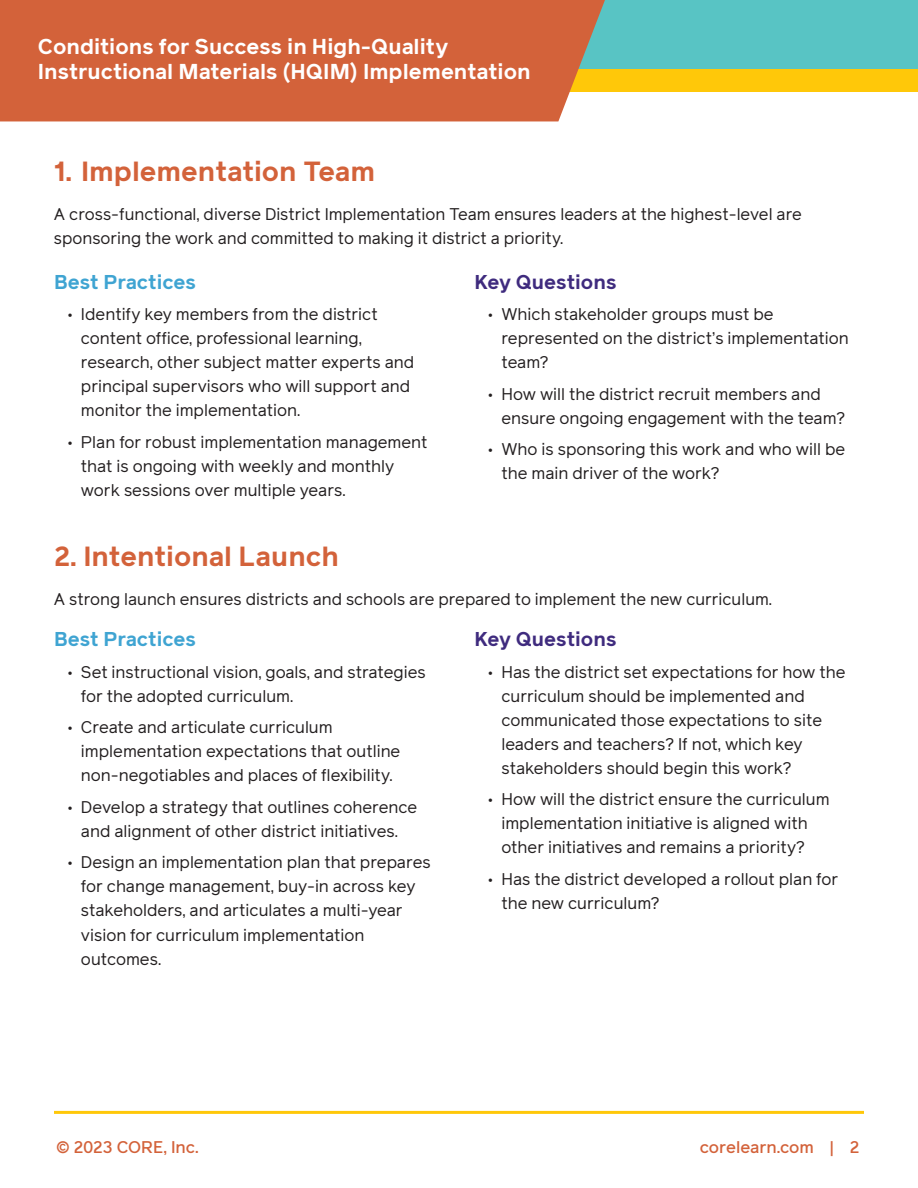
<style>
.page{position:relative;width:918px;height:1188px;background:#fff}
.page>*{position:absolute;margin:0;border:0;box-sizing:border-box;transform-origin:0 0}
.t1{font:700 27px "Reader Pro";color:#d3623a}
.t2{font:700 21px/25.2px "Reader Pro";color:#fff}
.t3{font:700 19.5px "Reader Pro";color:#3fa4d2}
.t4{font:700 19.5px "Reader Pro";color:#3f2b7e}
.t5{font:16.5px/24px "Reader Pro";color:#231f20}
.t6{font:500 16.5px "Reader Pro";color:#d3623a}
</style>
<div class="page">
<hr style="left:54px;top:1111px;width:810px;height:3px;background:#ffc809">
<div style="left:0;top:67px;width:918px;height:25px;background:#ffc809"></div>
<div style="left:0;top:0;width:918px;height:68px;background:#58c4c4"></div>
<div style="left:0;top:0;width:605px;height:121px;background:#d3623a"></div>
<p class="t2" style="left:38px;top:34px;width:494px">Conditions for Success in High-Quality<br>Instructional Materials (HQIM) Implementation</p>
<h1 class="t1" style="left:54px;top:153px;width:323px">1. Implementation Team</h1>
<p class="t5" style="left:54px;top:202px;width:749px">A cross-functional, diverse District Implementation Team ensures leaders at the highest-level are sponsoring the work and committed to making it district a priority.</p>
<p class="t3" style="left:54px;top:268px;width:144px">Best Practices</p>
<p class="t5" style="left:81px;top:302px;width:335px;text-indent:-13px">• Identify key members from the district content office, professional learning, research, other subject matter experts and principal supervisors who will support and monitor the implementation.</p>
<p class="t5" style="left:81px;top:430px;width:348px;text-indent:-13px">• Plan for robust implementation management that is ongoing with weekly and monthly work sessions over multiple years.</p>
<p class="t4" style="left:474px;top:268px;width:144px">Key Questions</p>
<p class="t5" style="left:501px;top:302px;width:349px;text-indent:-13px">• Which stakeholder groups must be represented on the district’s implementation team?</p>
<p class="t5" style="left:501px;top:382px;width:345px;text-indent:-13px">• How will the district recruit members and ensure ongoing engagement with the team?</p>
<p class="t5" style="left:501px;top:437px;width:345px;text-indent:-13px">• Who is sponsoring this work and who will be the main driver of the work?</p>
<h1 class="t1" style="left:54px;top:537px;width:286px">2. Intentional Launch</h1>
<p class="t5" style="left:54px;top:587px;width:720px">A strong launch ensures districts and schools are prepared to implement the new curriculum.</p>
<p class="t3" style="left:54px;top:626px;width:144px">Best Practices</p>
<p class="t5" style="left:81px;top:660px;width:346px;text-indent:-13px">• Set instructional vision, goals, and strategies for the adopted curriculum.</p>
<p class="t5" style="left:81px;top:715px;width:321px;text-indent:-13px">• Create and articulate curriculum implementation expectations that outline non-negotiables and places of flexibility.</p>
<p class="t5" style="left:68px;top:795px;width:351px;text-align:center">• Develop a strategy that outlines coherence and alignment of other district initiatives.</p>
<p class="t5" style="left:81px;top:850px;width:351px;text-indent:-13px">• Design an implementation plan that prepares for change management, buy-in across key stakeholders, and articulates a multi-year vision for curriculum implementation outcomes.</p>
<p class="t4" style="left:474px;top:626px;width:144px">Key Questions</p>
<p class="t5" style="left:501px;top:660px;width:346px;text-indent:-13px">• Has the district set expectations for how the curriculum should be implemented and communicated those expectations to site leaders and teachers? If not, which key stakeholders should begin this work?</p>
<p class="t5" style="left:501px;top:787px;width:330px;text-indent:-13px">• How will the district ensure the curriculum implementation initiative is aligned with other initiatives and remains a priority?</p>
<p class="t5" style="left:501px;top:867px;width:338px;text-indent:-13px">• Has the district developed a rollout plan for the new curriculum?</p>
<p class="t6" style="left:56px;top:1136px;width:144px">© 2023 CORE, Inc.</p>
<p class="t6" style="left:700px;top:1136px;width:161px">corelearn.com | 2</p>
</div>
